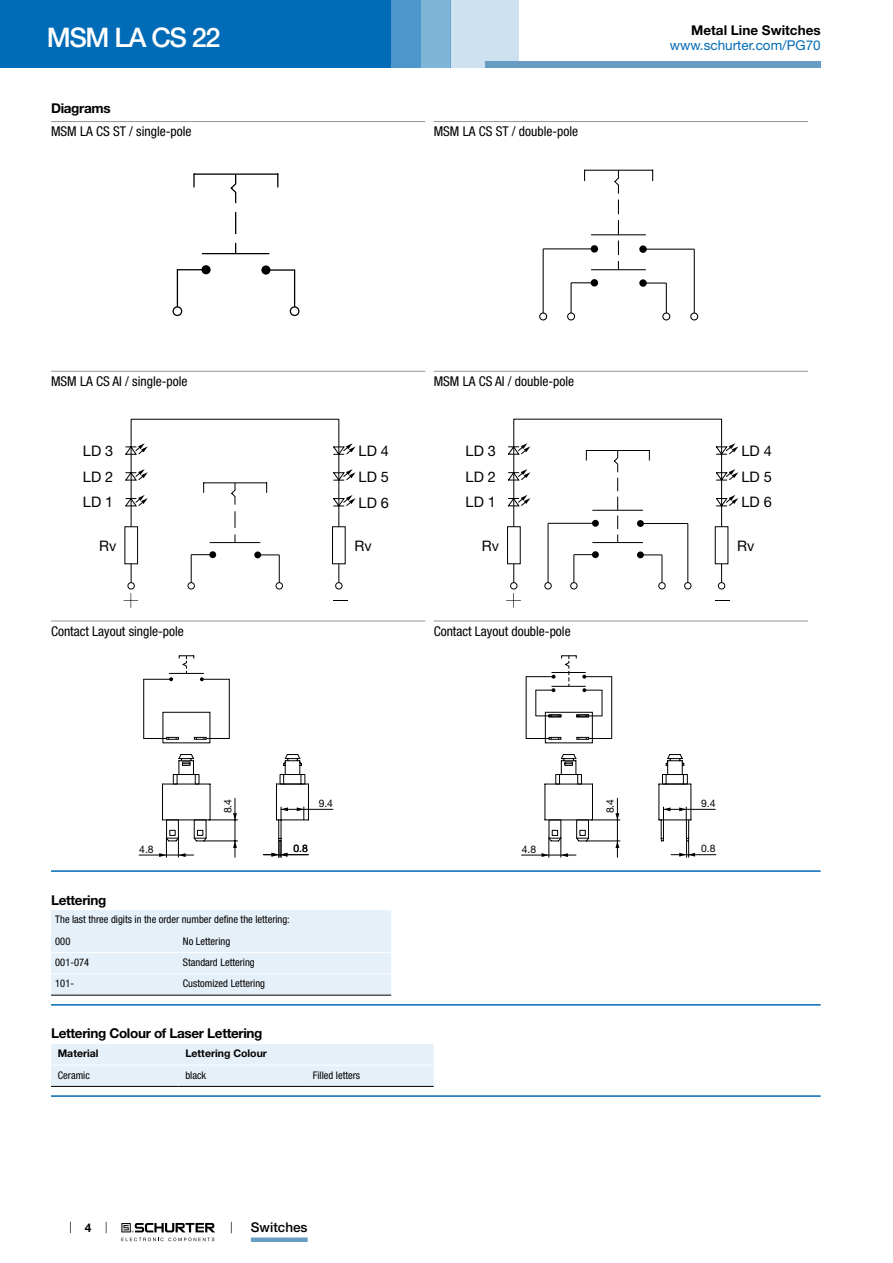
<style>
.page{position:relative;width:893px;height:1263px;background:#fff}
.page>*{position:absolute;margin:0;border:0;box-sizing:border-box;transform-origin:0 0}
.t1{font:500 27px "Helvetica Neue LT";letter-spacing:-.05em;color:#fff}
.t2{font:14.55px/25.8px "Helvetica Neue LT";color:#000;text-align:justify}
.t3{font:condensed 13.5px "Helvetica Neue LT";color:#000}
.t4{font:700 13.5px "Helvetica Neue LT";letter-spacing:-.025em;color:#000}
.t5{font:13.5px "Helvetica Neue LT";color:#006bb6}
.t6{font:700 13.5px "Helvetica Neue LT";color:#000}
.t7{font:500 13.5px "Helvetica Neue LT";color:#000}
.t8{font:700 12px "Helvetica Neue LT";color:#000}
.t9{font:condensed 10.5px/21.3px "Helvetica Neue LT";color:#000}
.t10{font:700 10.5px "Helvetica Neue LT";color:#000}
.t11{font:10.35px "Helvetica Neue LT";color:#000}
</style>
<div class="page">
<svg style="left:70px;top:1221px;width:1px;height:12px"></svg>
<svg style="left:121px;top:1223px;width:94px;height:18px"></svg>
<div style="left:0;top:0;width:391px;height:68px;background:#006bb6"></div>
<div style="left:421px;top:0;width:30px;height:68px;background:#80b5da"></div>
<div style="left:391px;top:0;width:30px;height:68px;background:#4d97cc"></div>
<div style="left:451px;top:0;width:68px;height:68px;background:#cde1f0"></div>
<div style="left:485px;top:62px;width:336px;height:6px;background:#679dc2"></div>
<div style="left:251px;top:1237px;width:57px;height:5px;background:#679dc2"></div>
<hr style="left:51px;top:121px;width:374px;height:1px;background:#939598">
<hr style="left:177px;top:270px;width:1px;height:41px;background:#000">
<div style="left:172px;top:306px;width:10px;height:10px;border:1px solid #000;border-radius:50%"></div>
<svg style="left:177px;top:269px;width:24px;height:1px"></svg>
<div style="left:201px;top:265px;width:10px;height:9px;background:#000;border-radius:50%"></div>
<hr style="left:294px;top:270px;width:1px;height:42px;background:#000">
<div style="left:290px;top:307px;width:9px;height:8px;background:#fff;border-radius:50%"></div>
<div style="left:290px;top:306px;width:9px;height:10px;border:1px solid #000;border-radius:50%"></div>
<hr style="left:266px;top:269px;width:29px;height:2px;background:#000">
<div style="left:261px;top:265px;width:9px;height:10px;background:#000;border-radius:50%"></div>
<hr style="left:202px;top:253px;width:67px;height:1px;background:#000">
<svg style="left:235px;top:212px;width:1px;height:41px"></svg>
<hr style="left:194px;top:173px;width:84px;height:2px;background:#000">
<svg style="left:277px;top:175px;width:1px;height:12px"></svg>
<svg style="left:193px;top:173px;width:2px;height:14px"></svg>
<svg style="left:230px;top:175px;width:7px;height:28px"></svg>
<hr style="left:434px;top:121px;width:374px;height:1px;background:#939598">
<div style="left:591px;top:245px;width:7px;height:8px;background:#000;border-radius:50%"></div>
<svg style="left:539px;top:248px;width:56px;height:73px"></svg>
<div style="left:591px;top:279px;width:7px;height:7px;background:#000;border-radius:50%"></div>
<svg style="left:639px;top:245px;width:8px;height:8px"></svg>
<svg style="left:642px;top:248px;width:56px;height:73px"></svg>
<div style="left:639px;top:279px;width:8px;height:8px;background:#000;border-radius:50%"></div>
<hr style="left:591px;top:234px;width:55px;height:1px;background:#000">
<hr style="left:591px;top:269px;width:55px;height:1px;background:#000">
<svg style="left:618px;top:200px;width:1px;height:70px"></svg>
<hr style="left:584px;top:170px;width:69px;height:1px;background:#000">
<svg style="left:614px;top:171px;width:5px;height:23px"></svg>
<hr style="left:51px;top:371px;width:374px;height:1px;background:#939598">
<hr style="left:131px;top:419px;width:208px;height:1px;background:#000">
<hr style="left:338px;top:419px;width:1px;height:167px;background:#000">
<hr style="left:131px;top:419px;width:1px;height:167px;background:#000">
<div style="left:124px;top:526px;width:14px;height:38px;background:#fff;border:1px solid #000"></div>
<div style="left:127px;top:582px;width:8px;height:7px;border:1px solid #000;border-radius:50%"></div>
<div style="left:332px;top:526px;width:14px;height:38px;background:#fff;border:1px solid #000"></div>
<div style="left:209px;top:551px;width:7px;height:7px;background:#000;border-radius:50%"></div>
<svg style="left:187px;top:554px;width:156px;height:36px"></svg>
<div style="left:254px;top:551px;width:7px;height:7px;background:#000;border-radius:50%"></div>
<hr style="left:210px;top:542px;width:50px;height:1px;background:#000">
<hr style="left:204px;top:482px;width:63px;height:1px;background:#000">
<svg style="left:124px;top:443px;width:112px;height:100px"></svg>
<svg style="left:333px;top:469px;width:23px;height:13px"></svg>
<svg style="left:333px;top:443px;width:23px;height:13px"></svg>
<svg style="left:333px;top:495px;width:23px;height:12px"></svg>
<svg style="left:124px;top:583px;width:14px;height:25px"></svg>
<svg style="left:333px;top:600px;width:14px;height:1px"></svg>
<hr style="left:434px;top:371px;width:374px;height:1px;background:#939598">
<hr style="left:514px;top:419px;width:208px;height:1px;background:#000">
<hr style="left:721px;top:419px;width:1px;height:167px;background:#000">
<hr style="left:513px;top:419px;width:1px;height:167px;background:#000">
<svg style="left:506px;top:443px;width:232px;height:165px"></svg>
<hr style="left:51px;top:621px;width:374px;height:1px;background:#939598">
<svg style="left:159px;top:754px;width:79px;height:103px"></svg>
<hr style="left:263px;top:854px;width:45px;height:1px;background:#000">
<hr style="left:139px;top:855px;width:55px;height:1px;background:#000">
<hr style="left:143px;top:679px;width:1px;height:59px;background:#000">
<hr style="left:229px;top:679px;width:1px;height:59px;background:#000">
<svg style="left:144px;top:655px;width:85px;height:85px"></svg>
<svg style="left:272px;top:754px;width:37px;height:103px"></svg>
<hr style="left:281px;top:809px;width:52px;height:1px;background:#000">
<hr style="left:434px;top:621px;width:374px;height:1px;background:#939598">
<svg style="left:542px;top:754px;width:78px;height:103px"></svg>
<hr style="left:671px;top:854px;width:45px;height:1px;background:#000">
<hr style="left:521px;top:855px;width:55px;height:1px;background:#000">
<hr style="left:526px;top:676px;width:1px;height:62px;background:#000">
<svg style="left:526px;top:737px;width:35px;height:2px"></svg>
<hr style="left:611px;top:676px;width:1px;height:62px;background:#000">
<div style="left:545px;top:712px;width:48px;height:31px;border:1px solid #000"></div>
<svg style="left:576px;top:737px;width:36px;height:2px"></svg>
<svg style="left:526px;top:655px;width:86px;height:62px"></svg>
<svg style="left:658px;top:754px;width:37px;height:103px"></svg>
<hr style="left:663px;top:809px;width:52px;height:1px;background:#000">
<hr style="left:51px;top:870px;width:770px;height:2px;background:#006bb6">
<div style="left:51px;top:910px;width:340px;height:85px;background:#e6f0f8"></div>
<hr style="left:51px;top:952px;width:128px;height:1px;background:#fff">
<hr style="left:179px;top:952px;width:212px;height:1px;background:#fff">
<hr style="left:51px;top:973px;width:128px;height:1px;background:#fff">
<hr style="left:179px;top:973px;width:212px;height:1px;background:#fff">
<hr style="left:51px;top:995px;width:128px;height:1px;background:#000">
<hr style="left:179px;top:995px;width:212px;height:1px;background:#000">
<hr style="left:51px;top:1004px;width:770px;height:1px;background:#006bb6">
<div style="left:51px;top:1044px;width:383px;height:42px;background:#e6f0f8"></div>
<hr style="left:51px;top:1065px;width:128px;height:1px;background:#fff">
<hr style="left:179px;top:1065px;width:127px;height:1px;background:#fff">
<hr style="left:306px;top:1065px;width:128px;height:1px;background:#fff">
<hr style="left:51px;top:1086px;width:128px;height:1px;background:#000">
<hr style="left:179px;top:1086px;width:127px;height:1px;background:#000">
<hr style="left:306px;top:1086px;width:128px;height:1px;background:#000">
<hr style="left:51px;top:1095px;width:770px;height:2px;background:#006bb6">
<h1 class="t1" style="left:47px;top:21px;width:175px">MSM LA CS 22</h1>
<p class="t6" style="left:691px;top:22px;width:131px">Metal Line Switches</p>
<p class="t5" style="left:670px;top:37px;width:152px">www.schurter.com/PG70</p>
<p class="t4" style="left:51px;top:99px;width:61px">Diagrams</p>
<p class="t3" style="left:51px;top:123px;width:142px">MSM LA CS ST / single-pole</p>
<p class="t3" style="left:434px;top:123px;width:146px">MSM LA CS ST / double-pole</p>
<p class="t3" style="left:51px;top:373px;width:138px">MSM LA CS AI / single-pole</p>
<p class="t3" style="left:434px;top:373px;width:142px">MSM LA CS AI / double-pole</p>
<h2 class="t2" style="left:83px;top:438px;width:32px">LD 3<br>LD 2<br>LD 1</h2>
<h2 class="t2" style="left:359px;top:438px;width:32px">LD 4<br>LD 5<br>LD 6</h2>
<h2 class="t2" style="left:466px;top:437px;width:32px">LD 3<br>LD 2<br>LD 1</h2>
<h2 class="t2" style="left:741px;top:437px;width:32px">LD 4<br>LD 5<br>LD 6</h2>
<h2 class="t2" style="left:99px;top:533px;width:19px">Rv</h2>
<h2 class="t2" style="left:354px;top:533px;width:19px">Rv</h2>
<h2 class="t2" style="left:482px;top:533px;width:19px">Rv</h2>
<h2 class="t2" style="left:737px;top:533px;width:19px">Rv</h2>
<p class="t3" style="left:51px;top:623px;width:134px">Contact Layout single-pole</p>
<p class="t3" style="left:434px;top:623px;width:138px">Contact Layout double-pole</p>
<p class="t11" style="left:139px;top:843px;width:16px">4.8</p>
<p class="t11" style="left:222px;top:813px;width:16px;rotate:-90deg">8.4</p>
<p class="t11" style="left:319px;top:797px;width:16px">9.4</p>
<p class="t11" style="left:293px;top:842px;width:16px">0.8</p>
<p class="t4" style="left:51px;top:891px;width:57px">Lettering</p>
<p class="t9" style="left:55px;top:909px;width:236px">The last three digits in the order number define the lettering:<br>000</p>
<p class="t9" style="left:183px;top:930px;width:49px">No Lettering</p>
<p class="t9" style="left:55px;top:951px;width:35px">001-074</p>
<p class="t9" style="left:183px;top:951px;width:73px">Standard Lettering</p>
<p class="t9" style="left:55px;top:973px;width:20px">101-</p>
<p class="t9" style="left:183px;top:973px;width:84px">Customized Lettering</p>
<p class="t4" style="left:51px;top:1025px;width:213px">Lettering Colour of Laser Lettering</p>
<p class="t10" style="left:58px;top:1047px;width:42px">Material</p>
<p class="t10" style="left:185px;top:1047px;width:83px">Lettering Colour</p>
<p class="t9" style="left:58px;top:1064px;width:34px">Ceramic</p>
<p class="t9" style="left:185px;top:1064px;width:22px">black</p>
<p class="t9" style="left:313px;top:1064px;width:49px">Filled letters</p>
<p class="t8" style="left:85px;top:1220px;width:8px">4</p>
<p class="t7" style="left:251px;top:1219px;width:58px">Switches</p>
<p class="t11" style="left:522px;top:843px;width:16px">4.8</p>
<p class="t11" style="left:604px;top:813px;width:16px;rotate:-90deg">8.4</p>
<p class="t11" style="left:701px;top:797px;width:16px">9.4</p>
<p class="t11" style="left:701px;top:842px;width:16px">0.8</p>
</div>
